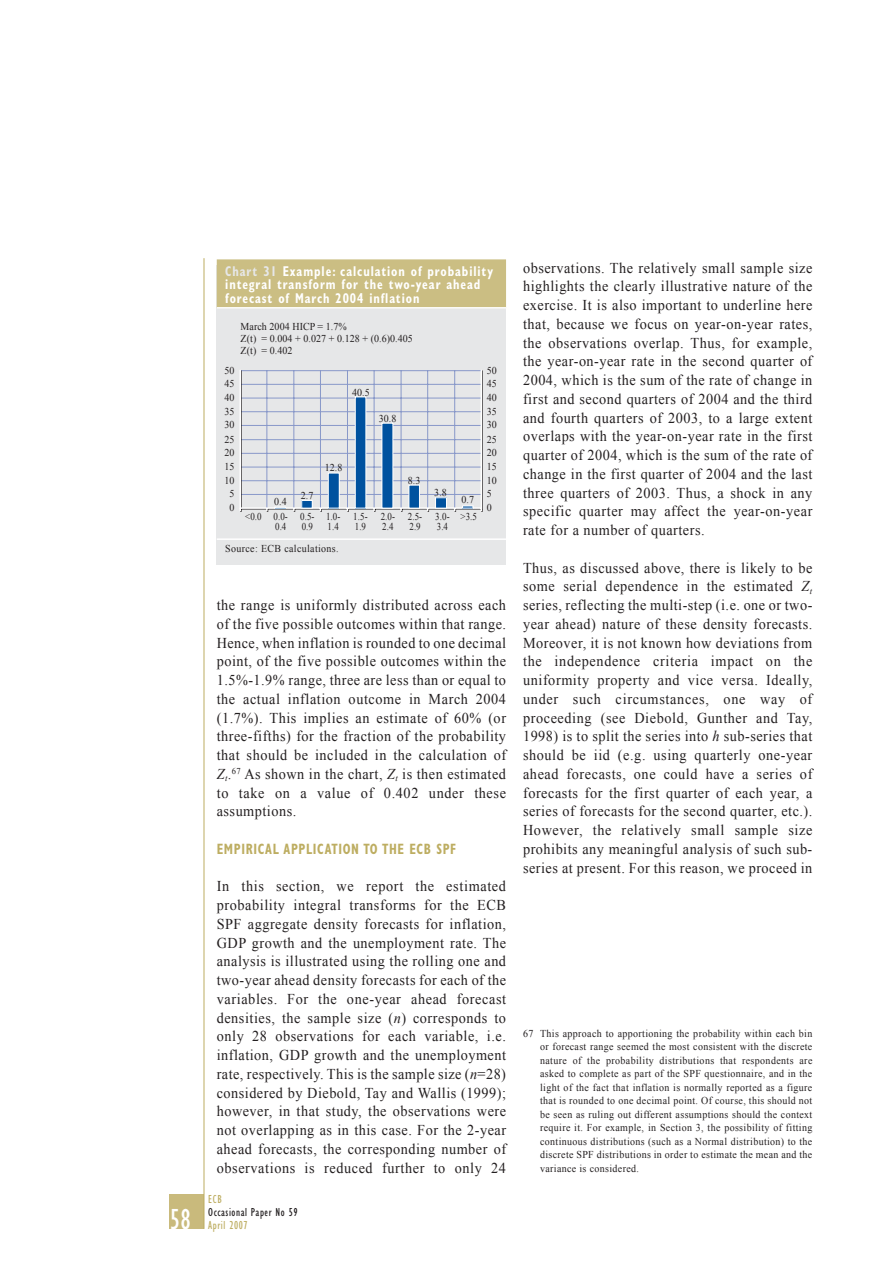
<style>
.page{position:relative;width:893px;height:1263px;background:#fff}
.page>*{position:absolute;margin:0;border:0;box-sizing:border-box;transform-origin:0 0}
.t1{font:condensed 30px "Gill Sans";color:#fff;scale:.95 1}
.t2{font:15px/18.8px "Times New Roman";letter-spacing:.035em;color:#231f20;text-align:justify;scale:.95 1}
.t3{font:700 condensed 15px "Gill Sans";letter-spacing:.05em;color:#bdad61;scale:.85 1}
.t4{font:700 condensed 14.25px/13.5px "Gill Sans";letter-spacing:.075em;color:#fff;scale:.85 1}
.t5{font:condensed 12px "Gill Sans";letter-spacing:.05em;color:#231f20;scale:.95 1}
.t6{font:condensed 12px "Gill Sans";letter-spacing:.05em;color:#bdad61;scale:.95 1}
.t7{font:10.5px/13.5px "Times New Roman";letter-spacing:.035em;color:#231f20;text-align:justify;scale:.95 1}
.t8{font:10.5px/12px "Times New Roman";letter-spacing:.005em;color:#231f20;scale:.95 1}
.t9{font:10.5px/10.5px "Times New Roman";letter-spacing:.035em;color:#231f20;scale:.85 1}
.s1{color:#e6e7e8}
.s2{font-style:italic}
</style>
<div class="page">
<div style="left:170px;top:1195px;width:34px;height:34px;background:#c9ba7c"></div>
<hr style="left:204px;top:258px;width:1px;height:971px;background:#bdad61">
<div style="left:217px;top:265px;width:289px;height:299px;background:#e6e7e8"></div>
<div style="left:217px;top:259px;width:289px;height:49px;background:#cbbe83"></div>
<hr style="left:217px;top:307px;width:289px;height:2px;background:#fff">
<hr style="left:240px;top:494px;width:241px;height:1px;background:#8898c9">
<hr style="left:240px;top:480px;width:241px;height:1px;background:#8898c9">
<hr style="left:240px;top:467px;width:241px;height:1px;background:#8898c9">
<hr style="left:240px;top:453px;width:241px;height:1px;background:#8898c9">
<hr style="left:240px;top:439px;width:241px;height:1px;background:#8898c9">
<hr style="left:240px;top:425px;width:241px;height:1px;background:#8898c9">
<hr style="left:240px;top:411px;width:241px;height:1px;background:#8898c9">
<hr style="left:240px;top:398px;width:241px;height:1px;background:#8898c9">
<hr style="left:240px;top:384px;width:241px;height:1px;background:#8898c9">
<hr style="left:240px;top:370px;width:241px;height:1px;background:#8898c9">
<hr style="left:266px;top:371px;width:1px;height:137px;background:#8898c9">
<hr style="left:293px;top:371px;width:1px;height:137px;background:#8898c9">
<hr style="left:320px;top:371px;width:1px;height:137px;background:#8898c9">
<hr style="left:347px;top:371px;width:1px;height:137px;background:#8898c9">
<hr style="left:374px;top:371px;width:1px;height:137px;background:#8898c9">
<hr style="left:401px;top:371px;width:1px;height:137px;background:#8898c9">
<hr style="left:427px;top:371px;width:1px;height:137px;background:#8898c9">
<hr style="left:454px;top:371px;width:1px;height:137px;background:#8898c9">
<hr style="left:240px;top:371px;width:2px;height:138px;background:#231f20">
<hr style="left:241px;top:508px;width:241px;height:2px;background:#231f20">
<hr style="left:239px;top:371px;width:2px;height:137px;background:#fff">
<hr style="left:480px;top:371px;width:2px;height:137px;background:#fff">
<hr style="left:240px;top:507px;width:241px;height:2px;background:#fff">
<div style="left:302px;top:500px;width:10px;height:8px;background:#00529f"></div>
<div style="left:301px;top:500px;width:11px;height:8px;border:1px solid #fff"></div>
<div style="left:328px;top:473px;width:11px;height:35px;background:#00529f"></div>
<div style="left:328px;top:473px;width:11px;height:35px;border:1px solid #fff"></div>
<div style="left:355px;top:397px;width:11px;height:111px;background:#00529f"></div>
<div style="left:355px;top:397px;width:11px;height:111px;border:1px solid #fff"></div>
<div style="left:382px;top:423px;width:11px;height:85px;background:#00529f"></div>
<div style="left:381px;top:423px;width:12px;height:85px;border:1px solid #fff"></div>
<div style="left:409px;top:485px;width:10px;height:23px;background:#00529f"></div>
<div style="left:408px;top:485px;width:11px;height:23px;border:1px solid #fff"></div>
<div style="left:435px;top:498px;width:11px;height:10px;background:#00529f"></div>
<svg style="left:462px;top:506px;width:11px;height:2px"></svg>
<hr style="left:217px;top:538px;width:289px;height:2px;background:#fff">
<h1 class="t1" style="left:170px;top:1208px;width:23px">58</h1>
<p class="t4" style="left:225px;top:266px;width:317px"><span class="s1">Chart 31</span> Example: calculation of probability integral transform for the two-year ahead forecast of March 2004 inflation</p>
<p class="t8" style="left:241px;top:320px;width:183px">March 2004 HICP = 1.7%<br>Z(t) = 0.004 + 0.027 + 0.128 + (0.6)0.405<br>Z(t) = 0.402</p>
<p class="t7" style="left:224px;top:363px;width:12px">50</p>
<p class="t7" style="left:487px;top:363px;width:12px">50</p>
<p class="t7" style="left:224px;top:377px;width:12px">45</p>
<p class="t7" style="left:224px;top:391px;width:12px">40</p>
<p class="t7" style="left:352px;top:386px;width:20px">40.5</p>
<p class="t7" style="left:487px;top:377px;width:12px">45</p>
<p class="t7" style="left:487px;top:391px;width:12px">40</p>
<p class="t7" style="left:224px;top:404px;width:12px">35</p>
<p class="t7" style="left:224px;top:418px;width:12px">30</p>
<p class="t7" style="left:379px;top:412px;width:20px">30.8</p>
<p class="t7" style="left:487px;top:404px;width:12px">35</p>
<p class="t7" style="left:487px;top:418px;width:12px">30</p>
<p class="t7" style="left:224px;top:432px;width:12px">25</p>
<p class="t7" style="left:487px;top:432px;width:12px">25</p>
<p class="t7" style="left:224px;top:446px;width:12px">20</p>
<p class="t7" style="left:487px;top:446px;width:12px">20</p>
<p class="t7" style="left:224px;top:460px;width:12px">15</p>
<p class="t7" style="left:325px;top:461px;width:20px">12.8</p>
<p class="t7" style="left:487px;top:460px;width:12px">15</p>
<p class="t7" style="left:224px;top:473px;width:12px">10</p>
<p class="t7" style="left:408px;top:474px;width:15px">8.3</p>
<p class="t7" style="left:487px;top:473px;width:12px">10</p>
<p class="t7" style="left:230px;top:487px;width:7px">5</p>
<p class="t7" style="left:230px;top:501px;width:7px">0</p>
<p class="t7" style="left:434px;top:486px;width:15px">3.8</p>
<p class="t7" style="left:301px;top:489px;width:15px">2.7</p>
<p class="t7" style="left:274px;top:495px;width:15px">0.4</p>
<p class="t7" style="left:461px;top:493px;width:15px">0.7</p>
<p class="t9" style="left:245px;top:511px;width:52px;text-align:right">&lt;0.0 0.0-<br>0.4</p>
<p class="t9" style="left:300px;top:511px;width:18px">0.5-<br>0.9</p>
<p class="t9" style="left:326px;top:511px;width:18px">1.0-<br>1.4</p>
<p class="t9" style="left:353px;top:511px;width:18px">1.5-<br>1.9</p>
<p class="t9" style="left:381px;top:511px;width:18px">2.0-<br>2.4</p>
<p class="t9" style="left:408px;top:511px;width:18px">2.5-<br>2.9</p>
<p class="t9" style="left:435px;top:511px;width:18px">3.0-<br>3.4</p>
<p class="t9" style="left:460px;top:511px;width:21px">&gt;3.5</p>
<p class="t7" style="left:487px;top:487px;width:7px">5</p>
<p class="t7" style="left:487px;top:501px;width:7px">0</p>
<p class="t7" style="left:225px;top:542px;width:121px">Source: ECB calculations.</p>
<p class="t2" style="left:217px;top:596px;width:306px">the range is uniformly distributed across each of the five possible outcomes within that range.<br>Hence, when inflation is rounded to one decimal point, of the five possible outcomes within the 1.5%-1.9% range, three are less than or equal to the actual inflation outcome in March 2004 (1.7%). This implies an estimate of 60% (or three-fifths) for the fraction of the probability that should be included in the calculation of <span class="s2">Z</span><sub>t</sub>.<sup>67</sup> As shown in the chart, <span class="s2">Z</span><sub>t</sub> is then estimated to take on a value of 0.402 under these assumptions.</p>
<p class="t3" style="left:217px;top:844px;width:283px">EMPIRICAL APPLICATION TO THE ECB SPF</p>
<p class="t2" style="left:217px;top:877px;width:306px">In this section, we report the estimated probability integral transforms for the ECB SPF aggregate density forecasts for inflation, GDP growth and the unemployment rate. The analysis is illustrated using the rolling one and two-year ahead density forecasts for each of the variables. For the one-year ahead forecast densities, the sample size (<span class="s2">n</span>) corresponds to only 28 observations for each variable, i.e. inflation, GDP growth and the unemployment rate, respectively. This is the sample size (<span class="s2">n</span>=28) considered by Diebold, Tay and Wallis (1999); however, in that study, the observations were not overlapping as in this case. For the 2-year ahead forecasts, the corresponding number of observations is reduced further to only 24</p>
<p class="t6" style="left:208px;top:1195px;width:16px">ECB</p>
<p class="t5" style="left:208px;top:1208px;width:96px">Occasional Paper No 59</p>
<p class="t6" style="left:208px;top:1221px;width:43px">April 2007</p>
<p class="t2" style="left:523px;top:258px;width:306px">observations. The relatively small sample size highlights the clearly illustrative nature of the exercise. It is also important to underline here that, because we focus on year-on-year rates, the observations overlap. Thus, for example, the year-on-year rate in the second quarter of 2004, which is the sum of the rate of change in first and second quarters of 2004 and the third and fourth quarters of 2003, to a large extent overlaps with the year-on-year rate in the first quarter of 2004, which is the sum of the rate of change in the first quarter of 2004 and the last three quarters of 2003. Thus, a shock in any specific quarter may affect the year-on-year rate for a number of quarters.</p>
<p class="t2" style="left:523px;top:558px;width:306px">Thus, as discussed above, there is likely to be some serial dependence in the estimated <span class="s2">Z</span><sub>t </sub>series, reflecting the multi-step (i.e. one or two&shy;year ahead) nature of these density forecasts.<br>Moreover, it is not known how deviations from the independence criteria impact on the uniformity property and vice versa. Ideally, under such circumstances, one way of proceeding (see Diebold, Gunther and Tay, 1998) is to split the series into <span class="s2">h</span> sub-series that should be iid (e.g. using quarterly one-year ahead forecasts, one could have a series of forecasts for the first quarter of each year, a series of forecasts for the second quarter, etc.).<br>However, the relatively small sample size prohibits any meaningful analysis of such sub&shy;series at present. For this reason, we proceed in</p>
<p class="t7" style="left:540px;top:1027px;width:288px;text-indent:-17px">67 This approach to apportioning the probability within each bin or forecast range seemed the most consistent with the discrete nature of the probability distributions that respondents are asked to complete as part of the SPF questionnaire, and in the light of the fact that inflation is normally reported as a figure that is rounded to one decimal point. Of course, this should not be seen as ruling out different assumptions should the context require it. For example, in Section 3, the possibility of fitting continuous distributions (such as a Normal distribution) to the discrete SPF distributions in order to estimate the mean and the variance is considered.</p>
</div>
